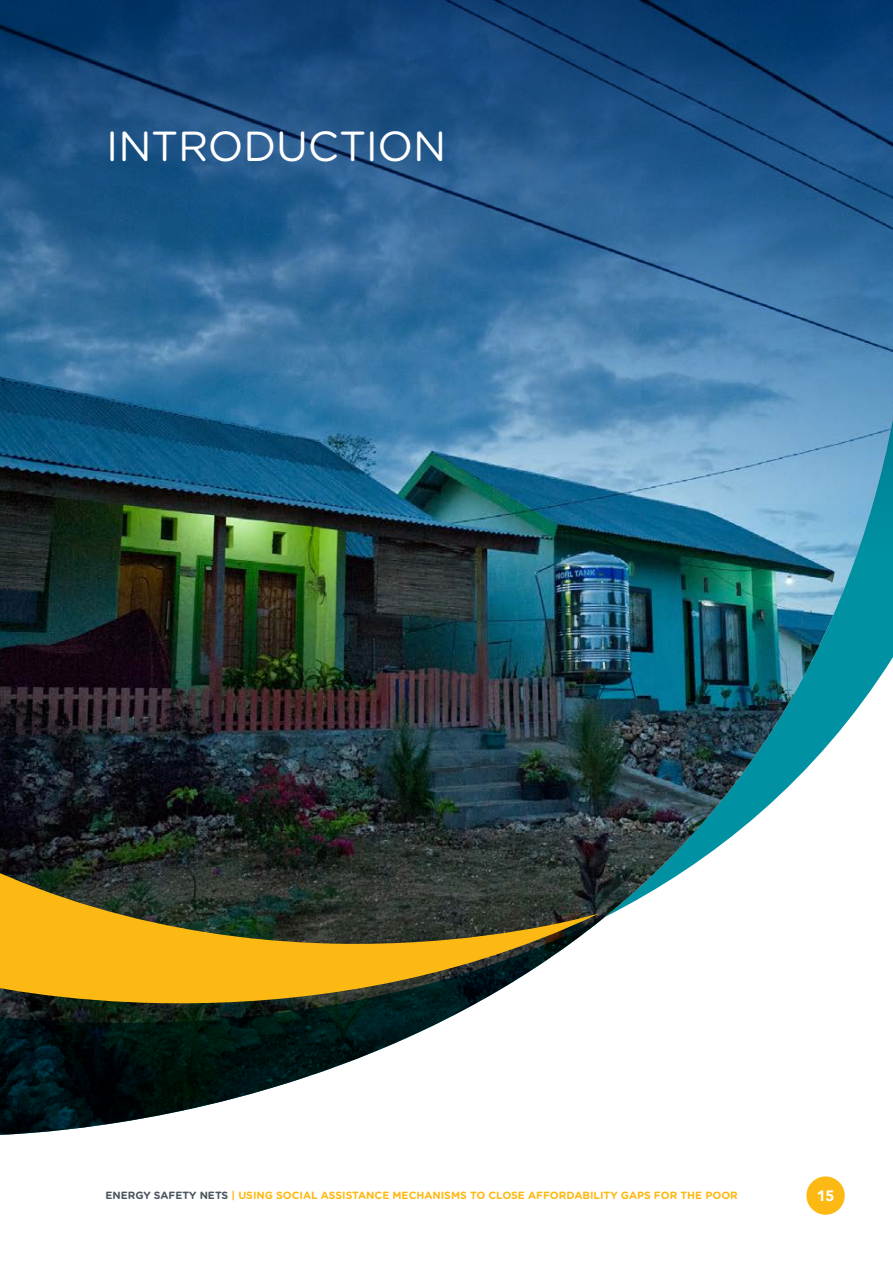
<style>
.page{position:relative;width:893px;height:1263px;background:#fff}
.page>*{position:absolute;margin:0;border:0;box-sizing:border-box;transform-origin:0 0}
.t1{font:42px "Gotham Rounded";letter-spacing:-.005em;color:#fff}
.t2{font:900 15px "Avenir";color:#fff}
.t3{font:700 10.5px "Gotham Rounded";color:#fdb913}
.s1{color:#4b555e}
</style>
<div class="page">
<div style="left:806px;top:1176px;width:39px;height:39px;background:#fdb913;border-radius:50%"></div>
<svg style="left:0;top:0;width:893px;height:419px;background:#2a6192"></svg>
<img style="left:0;top:419px;width:893px;height:716px">
<svg style="left:0;top:864px;width:600px;height:195px;background:#776c3a"></svg>
<h1 class="t1" style="left:106px;top:117px;width:342px">INTRODUCTION</h1>
<p class="t3" style="left:105px;top:1189px;width:634px"><span class="s1">ENERGY SAFETY NETS</span> | USING SOCIAL ASSISTANCE MECHANISMS TO CLOSE AFFORDABILITY GAPS FOR THE POOR</p>
<h2 class="t2" style="left:817px;top:1183px;width:19px">15</h2>
</div>
